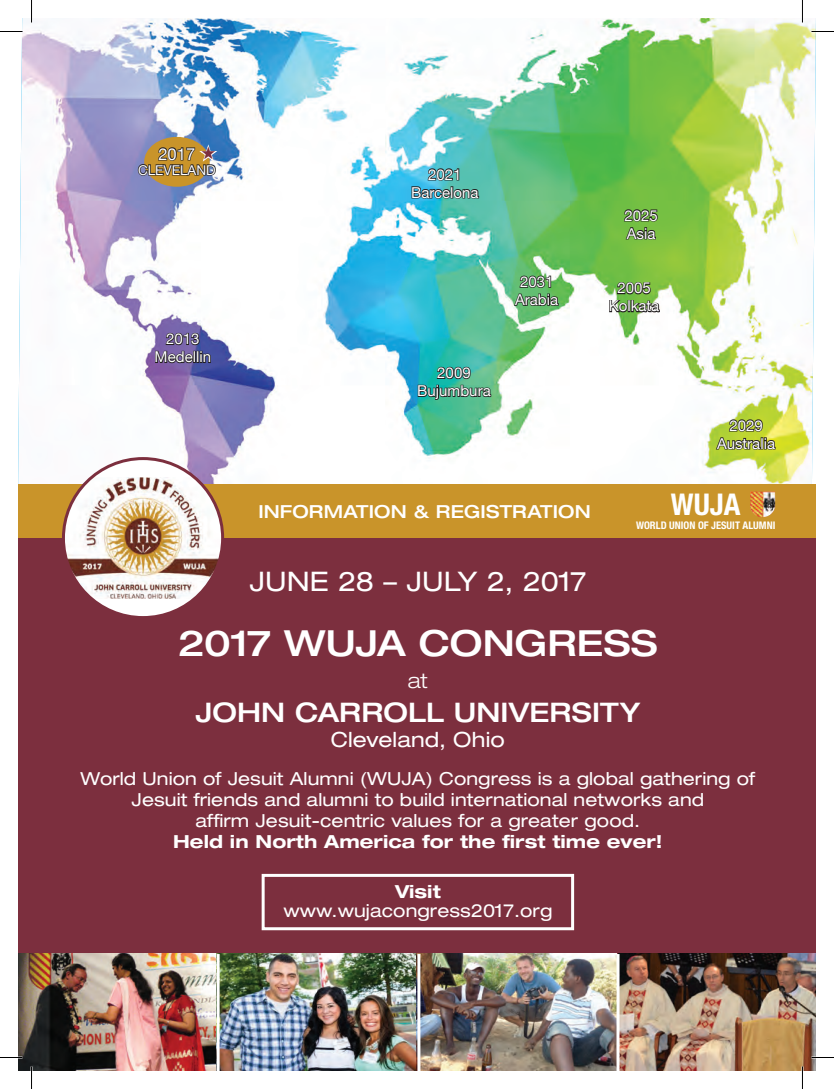
<style>
.page{position:relative;width:834px;height:1089px;background:#fff}
.page>*{position:absolute;margin:0;border:0;box-sizing:border-box;transform-origin:0 0}
.t1{font:500 expanded 36px "Helvetica Neue";letter-spacing:-.005em;color:#fff}
.t2{font:700 condensed 30px "Helvetica Neue";color:#fff}
.t3{font:500 expanded 27px "Helvetica Neue";letter-spacing:.005em;color:#fff}
.t4{font:expanded 27px "Helvetica Neue";letter-spacing:.005em;color:#fff}
.t5{font:expanded 21px "Helvetica Neue";letter-spacing:.005em;color:#fff}
.t6{font:300 expanded 21px "Helvetica Neue";color:#fff}
.t7{font:expanded 18px/21px "Helvetica Neue";letter-spacing:.005em;color:#fff;text-align:center}
.t8{font:700 expanded 18px "Helvetica Neue";letter-spacing:.005em;color:#fff}
.t9{font:500 expanded 18px "Helvetica Neue";letter-spacing:.01em;color:#fff}
.t10{font:16.5px "Helvetica Neue";color:#fff}
.t11{font:15px/18px "Helvetica Neue";color:#fff;text-align:center}
.t12{font:13.5px "Helvetica Neue";color:#fff}
.t13{font:700 condensed 10.5px "Helvetica Neue";color:#fff}
.s1{color:#7c2f3e}
</style>
<div class="page">
<img style="left:18px;top:18px;width:797px;height:480px">
<svg style="left:714px;top:410px;width:61px;height:41px;background:#95a346"></svg>
<svg style="left:512px;top:275px;width:47px;height:32px;background:#4e8052"></svg>
<svg style="left:623px;top:208px;width:35px;height:33px"></svg>
<svg style="left:410px;top:167px;width:69px;height:33px;background:#418b92"></svg>
<svg style="left:154px;top:332px;width:58px;height:33px;background:#514875"></svg>
<svg style="left:608px;top:281px;width:52px;height:33px;background:#63854c"></svg>
<svg style="left:416px;top:358px;width:75px;height:43px;background:#319183"></svg>
<div style="left:18px;top:538px;width:797px;height:416px;background:#7c2f3e"></div>
<div style="left:19px;top:484px;width:796px;height:54px;background:#c9942a"></div>
<div style="left:63px;top:459px;width:159px;height:159px;background:#fff;border-radius:50%"></div>
<img style="left:63px;top:477px;width:159px;height:122px">
<div style="left:62px;top:457px;width:162px;height:162px;border:3px solid #7c2f3e;border-radius:50%"></div>
<img style="left:18px;top:954px;width:797px;height:117px">
<img style="left:219px;top:954px;width:197px;height:116px">
<img style="left:416px;top:954px;width:200px;height:117px">
<img style="left:750px;top:492px;width:24px;height:25px">
<div style="left:261px;top:874px;width:312px;height:56px;border:3px solid #fff"></div>
<hr style="left:216px;top:954px;width:3px;height:117px;background:#fff">
<hr style="left:417px;top:954px;width:3px;height:117px;background:#fff">
<hr style="left:616px;top:954px;width:3px;height:117px;background:#fff">
<div style="left:144px;top:137px;width:65px;height:50px;background:#c9942a;border-radius:50%"></div>
<svg style="left:137px;top:142px;width:83px;height:41px"></svg>
<svg style="left:0;top:31px;width:22px;height:1px"></svg>
<svg style="left:811px;top:31px;width:22px;height:1px"></svg>
<svg style="left:0;top:1057px;width:22px;height:1px"></svg>
<svg style="left:811px;top:1057px;width:22px;height:1px"></svg>
<svg style="left:31px;top:0;width:1px;height:22px"></svg>
<svg style="left:31px;top:1066px;width:1px;height:23px"></svg>
<p class="t10" style="left:158px;top:144px;width:59px">2017 <span class="s1">★</span></p>
<p class="t12" style="left:138px;top:162px;width:79px">CLEVELAND</p>
<p class="t11" style="left:154px;top:330px;width:58px">2013<br>Medellin</p>
<p class="t11" style="left:411px;top:165px;width:69px">2021<br>Barcelona</p>
<p class="t11" style="left:515px;top:272px;width:45px">2031<br>Arabia</p>
<p class="t11" style="left:417px;top:364px;width:75px">2009<br>Bujumbura</p>
<p class="t11" style="left:624px;top:206px;width:35px;text-align:left">2025<br>Asia</p>
<p class="t11" style="left:608px;top:279px;width:52px">2005<br>Kolkata</p>
<p class="t11" style="left:716px;top:416px;width:60px">2029<br>Australia</p>
<p class="t9" style="left:258px;top:500px;width:334px">INFORMATION &amp; REGISTRATION</p>
<h2 class="t2" style="left:670px;top:486px;width:71px">WUJA</h2>
<p class="t13" style="left:635px;top:518px;width:141px">WORLD UNION OF JESUIT ALUMNI</p>
<h3 class="t4" style="left:249px;top:565px;width:338px">JUNE 28 – JULY 2, 2017</h3>
<h1 class="t1" style="left:178px;top:620px;width:481px">2017 WUJA CONGRESS</h1>
<p class="t6" style="left:407px;top:668px;width:22px">at</p>
<h3 class="t3" style="left:195px;top:696px;width:446px">JOHN CARROLL UNIVERSITY</h3>
<p class="t5" style="left:330px;top:727px;width:175px">Cleveland, Ohio</p>
<p class="t7" style="left:80px;top:767px;width:675px">World Union of Jesuit Alumni (WUJA) Congress is a global gathering of<br>Jesuit friends and alumni to build international networks and<br>affirm Jesuit-centric values for a greater good.</p>
<p class="t8" style="left:173px;top:830px;width:490px">Held in North America for the first time ever!</p>
<p class="t8" style="left:395px;top:880px;width:47px">Visit</p>
<p class="t7" style="left:283px;top:900px;width:270px">www.wujacongress2017.org</p>
</div>
